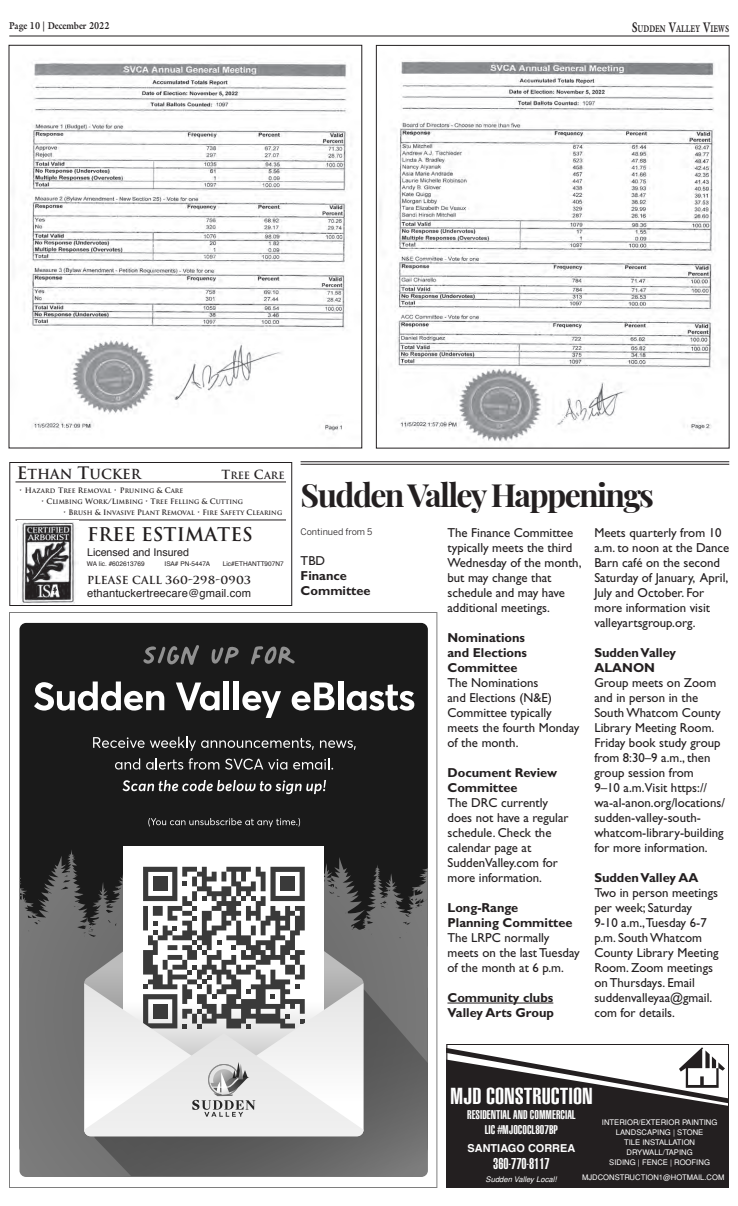
<style>
.page{position:relative;width:738px;height:1206px;background:#fff}
.page>*{position:absolute;margin:0;border:0;box-sizing:border-box;transform-origin:0 0}
.t1{font:700 32px "Playfair Display";letter-spacing:-.05em;color:#231f20}
.t2{font:900 extra-condensed 22.8px "Helvetica";color:#fff;scale:1.2 1}
.t3{font:700 18.4px "Trajan";color:#231f20}
.t4{font:900 extra-condensed 15.4px "Helvetica";color:#fff}
.t5{font:700 13.5px "Trajan";color:#231f20}
.t6{font:13px/15px "Gill Sans";color:#231f20}
.t7{font:700 13px/15px "Gill Sans";color:#231f20}
.t8{font:900 extra-condensed 12.4px/14.9px "Helvetica";color:#fff;text-align:center;scale:1.1 1}
.t9{font:11.1px "Helvetica";letter-spacing:.01em;color:#231f20}
.t10{font:700 10.9px "Helvetica";color:#fff}
.t11{font:700 10.8px "Trajan";letter-spacing:.01em;color:#231f20}
.t12{font:10.7px "Helvetica";color:#231f20}
.t13{font:700 10px "Galliard";color:#231f20;scale:.85 1}
.t14{font:700 9.8px "Galliard";color:#231f20;scale:.7 1}
.t15{font:700 9.8px "Trajan";color:#231f20}
.t16{font:9px "Benton Sans";color:#231f20}
.t17{font:7.7px/10px "Helvetica";color:#fff;text-align:center}
.t18{font:italic 7.7px "Helvetica";color:#fff}
.t19{font:7.6px "Helvetica";color:#fff}
.t20{font:6.5px "Helvetica";color:#231f20}
.t21{font:700 6px "Trajan";color:#231f20}
.t22{font:700 6px "Trajan";letter-spacing:.02em;color:#231f20}
.s1{font-size:14px}
.s2{font-size:16.8px}
.s3{font-size:12.3px}
.s4{font-size:7.3px}
</style>
<div class="page">
<hr style="left:9px;top:35px;width:720px;height:1px;background:#231f20">
<svg style="left:9px;top:612px;width:428px;height:576px"></svg>
<svg style="left:9px;top:462px;width:283px;height:144px"></svg>
<img style="left:30px;top:62px;width:317px;height:372px">
<img style="left:378px;top:60px;width:336px;height:382px">
<div style="left:376px;top:45px;width:353px;height:403px;border:1px solid #231f20"></div>
<hr style="left:301px;top:461px;width:428px;height:1px;background:#231f20">
<hr style="left:301px;top:464px;width:428px;height:1px;background:#231f20">
<hr style="left:447px;top:1003px;width:106px;height:1px;background:#231f20">
<svg style="left:446px;top:1044px;width:283px;height:144px;fill:#231f20"></svg>
<p class="t13" style="left:9px;top:19px;width:120px">Page 10 | December 2022</p>
<p class="t14" style="left:632px;top:22px;width:139px"><span class="s1">S</span>UDDEN <span class="s1">V</span>ALLEY <span class="s1">V</span>IEWS</p>
<p class="t5" style="left:17px;top:466px;width:126px"><span class="s2">E</span>THAN <span class="s2">T</span>UCKER</p>
<p class="t15" style="left:222px;top:470px;width:64px"><span class="s3">T</span>REE <span class="s3">C</span>ARE</p>
<p class="t22" style="left:19px;top:487px;width:166px"><span class="s4">• H</span>AZARD <span class="s4">T</span>REE <span class="s4">R</span>EMOVAL <span class="s4">• P</span>RUNING <span class="s4">&amp; C</span>ARE</p>
<p class="t21" style="left:41px;top:498px;width:203px"><span class="s4">• C</span>LIMBING <span class="s4">W</span>ORK<span class="s4">/L</span>IMBING <span class="s4">• T</span>REE <span class="s4">F</span>ELLING <span class="s4">&amp; C</span>UTTING</p>
<p class="t21" style="left:63px;top:509px;width:221px"><span class="s4">• B</span>RUSH <span class="s4">&amp; I</span>NVASIVE <span class="s4">P</span>LANT <span class="s4">R</span>EMOVAL <span class="s4">• F</span>IRE <span class="s4">S</span>AFETY <span class="s4">C</span>LEARING</p>
<h3 class="t3" style="left:87px;top:522px;width:167px">FREE ESTIMATES</h3>
<p class="t12" style="left:87px;top:546px;width:103px">Licensed and Insured</p>
<p class="t11" style="left:87px;top:574px;width:165px">PLEASE CALL 360-298-0903</p>
<p class="t9" style="left:87px;top:587px;width:165px">ethantuckertreecare@gmail.com</p>
<p class="t20" style="left:87px;top:559px;width:59px">WA lic. #602613769</p>
<p class="t20" style="left:165px;top:559px;width:47px">ISA# PN-5447A</p>
<p class="t20" style="left:223px;top:559px;width:62px">Lic#ETHANTT907N7</p>
<h1 class="t1" style="left:301px;top:470px;width:355px">Sudden Valley Happenings</h1>
<p class="t16" style="left:301px;top:526px;width:73px">Continued from 5</p>
<p class="t6" style="left:301px;top:553px;width:26px">TBD</p>
<p class="t7" style="left:301px;top:568px;width:72px">Finance<br>Committee</p>
<p class="t6" style="left:594px;top:525px;width:136px">Meets quarterly from 10 a.m. to noon at the Dance<br>Barn café on the second<br>Saturday of January, April,<br>July and October. For more information visit valleyartsgroup.org.</p>
<p class="t7" style="left:594px;top:645px;width:83px">Sudden Valley<br>ALANON</p>
<p class="t6" style="left:594px;top:675px;width:132px">Group meets on Zoom and in person in the<br>South Whatcom County<br>Library Meeting Room.<br>Friday book study group from 8:30–9 a.m., then group session from<br>9–10 a.m.Visit https:// wa-al-anon.org/locations/ sudden-valley-south&shy;whatcom-library-building for more information.</p>
<p class="t7" style="left:594px;top:870px;width:106px">Sudden Valley AA</p>
<p class="t6" style="left:594px;top:885px;width:126px">Two in person meetings per week; Saturday<br>9-10 a.m.,Tuesday 6-7 p.m. South Whatcom<br>County Library Meeting<br>Room. Zoom meetings on Thursdays. Email suddenvalleyaa@gmail. com for details.</p>
<p class="t6" style="left:447px;top:525px;width:135px">The Finance Committee typically meets the third<br>Wednesday of the month, but may change that schedule and may have additional meetings.</p>
<p class="t7" style="left:447px;top:630px;width:81px">Nominations and Elections<br>Committee</p>
<p class="t6" style="left:447px;top:675px;width:133px">The Nominations<br>and Elections (N&amp;E)<br>Committee typically meets the fourth Monday of the month.</p>
<p class="t7" style="left:447px;top:765px;width:111px">Document Review<br>Committee</p>
<p class="t6" style="left:447px;top:795px;width:123px">The DRC currently does not have a regular schedule. Check the calendar page at<br>SuddenValley.com for more information.</p>
<p class="t7" style="left:447px;top:900px;width:127px">Long-Range<br>Planning Committee</p>
<p class="t6" style="left:447px;top:930px;width:134px">The LRPC normally meets on the last Tuesday of the month at 6 p.m.</p>
<p class="t7" style="left:447px;top:990px;width:108px">Community clubs<br>Valley Arts Group</p>
<h2 class="t2" style="left:450px;top:1083px;width:120px">MJD CONSTRUCTION</h2>
<p class="t8" style="left:467px;top:1108px;width:100px">RESIDENTIAL AND COMMERCIAL<br>LIC #MJOCOCL807BP</p>
<p class="t10" style="left:468px;top:1142px;width:109px">SANTIAGO CORREA</p>
<p class="t4" style="left:493px;top:1155px;width:58px">360-770-8117</p>
<p class="t19" style="left:582px;top:1173px;width:144px">MJDCONSTRUCTION1@HOTMAIL.COM</p>
<p class="t17" style="left:602px;top:1117px;width:117px">INTERIOR/EXTERIOR PAINTING<br>LANDSCAPING | STONE<br>TILE INSTALLATION<br>DRYWALL/TAPING<br>SIDING | FENCE | ROOFING</p>
<p class="t18" style="left:486px;top:1175px;width:73px">Sudden Valley Local!</p>
</div>
